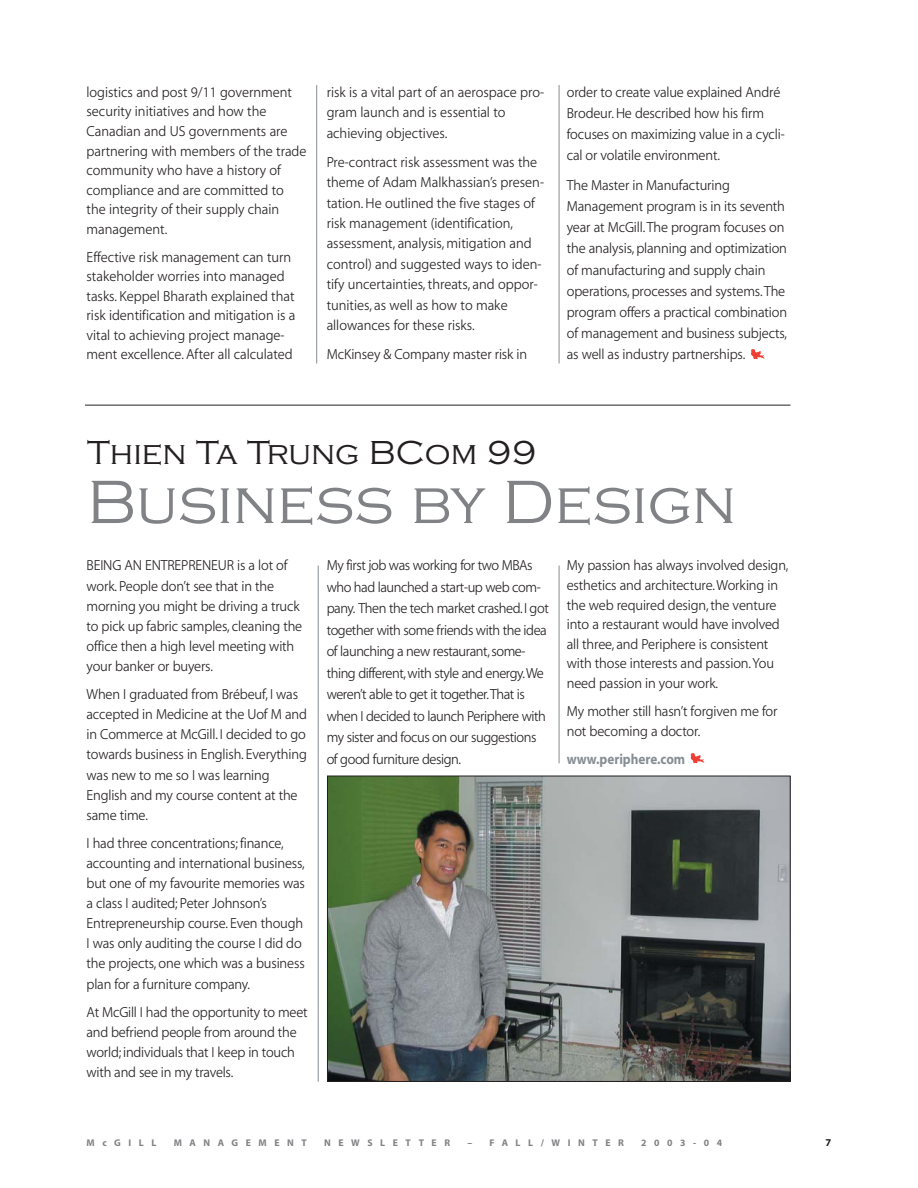
<style>
.page{position:relative;width:918px;height:1188px;background:#fff}
.page>*{position:absolute;margin:0;border:0;box-sizing:border-box;transform-origin:0 0}
.t1{font:300 63.3px "Copperplate Gothic";color:#808285}
.t2{font:300 34.5px "Copperplate Gothic";color:#231f20}
.t3{font:14.7px/20.1px "Myriad MM 300 680";letter-spacing:-.01em;color:#231f20;scale:.9 1}
.t4{font:14.7px/21.5px "Myriad MM 300 680";letter-spacing:-.03em;color:#231f20;scale:.9 1}
.t5{font:14.7px "Myriad MM 700 600";color:#868e95;scale:.9 1}
.t6{font:10.5px "Myriad MM 700 600";color:#231f20}
.t7{font:9.75px "Myriad MM 700 600";letter-spacing:.775em;color:#808285}
</style>
<div class="page">
<img style="left:329px;top:778px;width:459px;height:302px">
<div style="left:327px;top:776px;width:463px;height:306px;border:1px solid #231f20"></div>
<hr style="left:85px;top:405px;width:705px;height:1px;background:#231f20">
<hr style="left:318px;top:566px;width:1px;height:516px;background:#868e95">
<hr style="left:559px;top:566px;width:1px;height:197px;background:#868e95">
<hr style="left:559px;top:85px;width:1px;height:279px;background:#868e95">
<hr style="left:316px;top:85px;width:1px;height:279px;background:#868e95">
<svg style="left:751px;top:349px;width:14px;height:11px"></svg>
<svg style="left:690px;top:753px;width:14px;height:11px"></svg>
<p class="t3" style="left:87px;top:84px;width:246px;line-height:19.5px">logistics and post 9/11 government security initiatives and how the<br>Canadian and US governments are partnering with members of the trade community who have a history of compliance and are committed to the integrity of their supply chain management.</p>
<p class="t3" style="left:87px;top:248px;width:234px;line-height:19.5px">Effective risk management can turn stakeholder worries into managed tasks. Keppel Bharath explained that risk identification and mitigation is a vital to achieving project manage&shy;ment excellence. After all calculated</p>
<p class="t3" style="left:327px;top:83px;width:243px">risk is a vital part of an aerospace pro&shy;gram launch and is essential to achieving objectives.</p>
<p class="t3" style="left:327px;top:153px;width:243px">Pre-contract risk assessment was the theme of Adam Malkhassian’s presen&shy;tation. He outlined the five stages of risk management (identification, assessment, analysis, mitigation and control) and suggested ways to iden&shy;tify uncertainties, threats, and oppor&shy;tunities, as well as how to make allowances for these risks.</p>
<p class="t3" style="left:327px;top:346px;width:224px">McKinsey &amp; Company master risk in</p>
<p class="t3" style="left:567px;top:83px;width:244px;line-height:21.1px">order to create value explained André Brodeur. He described how his firm focuses on maximizing value in a cycli&shy;cal or volatile environment.</p>
<p class="t3" style="left:567px;top:176px;width:246px;line-height:21.1px">The Master in Manufacturing Management program is in its seventh year at McGill.The program focuses on the analysis, planning and optimization of manufacturing and supply chain operations, processes and systems.The program offers a practical combination of management and business subjects, as well as industry partnerships.</p>
<h2 class="t2" style="left:87px;top:432px;width:451px">Thien Ta Trung BCom 99</h2>
<h1 class="t1" style="left:87px;top:464px;width:651px">Business by Design</h1>
<p class="t3" style="left:87px;top:557px;width:241px">BEING AN ENTREPRENEUR is a lot of work. People don’t see that in the morning you might be driving a truck to pick up fabric samples, cleaning the office then a high level meeting with your banker or buyers.</p>
<p class="t3" style="left:87px;top:686px;width:246px">When I graduated from Brébeuf, I was accepted in Medicine at the Uof M and in Commerce at McGill. I decided to go towards business in English. Everything was new to me so I was learning<br>English and my course content at the same time.</p>
<p class="t3" style="left:87px;top:835px;width:244px">I had three concentrations; finance, accounting and international business, but one of my favourite memories was a class I audited; Peter Johnson’s Entrepreneurship course. Even though I was only auditing the course I did do the projects, one which was a business plan for a furniture company.</p>
<p class="t3" style="left:87px;top:1004px;width:247px">At McGill I had the opportunity to meet and befriend people from around the world; individuals that I keep in touch with and see in my travels.</p>
<p class="t4" style="left:327px;top:556px;width:248px">My first job was working for two MBAs who had launched a start-up web com&shy;pany. Then the tech market crashed.I got together with some friends with the idea of launching a new restaurant,some&shy;thing different,with style and energy.We weren’t able to get it together.That is when I decided to launch Periphere with my sister and focus on our suggestions of good furniture design.</p>
<p class="t3" style="left:567px;top:557px;width:248px;line-height:19.6px">My passion has always involved design, esthetics and architecture. Working in the web required design, the venture into a restaurant would have involved all three, and Periphere is consistent with those interests and passion.You need passion in your work.</p>
<p class="t3" style="left:567px;top:703px;width:236px;line-height:19.6px">My mother still hasn’t forgiven me for not becoming a doctor.</p>
<p class="t5" style="left:567px;top:753px;width:133px">www.periphere.com</p>
<p class="t7" style="left:87px;top:1139px;width:71px">McGILL</p>
<p class="t7" style="left:174px;top:1139px;width:135px">MANAGEMENT</p>
<p class="t7" style="left:324px;top:1139px;width:128px">NEWSLETTER</p>
<p class="t7" style="left:467px;top:1139px;width:158px">– FALL/WINTER</p>
<p class="t7" style="left:641px;top:1139px;width:83px">2003-04</p>
<p class="t6" style="left:826px;top:1139px;width:7px">7</p>
</div>
